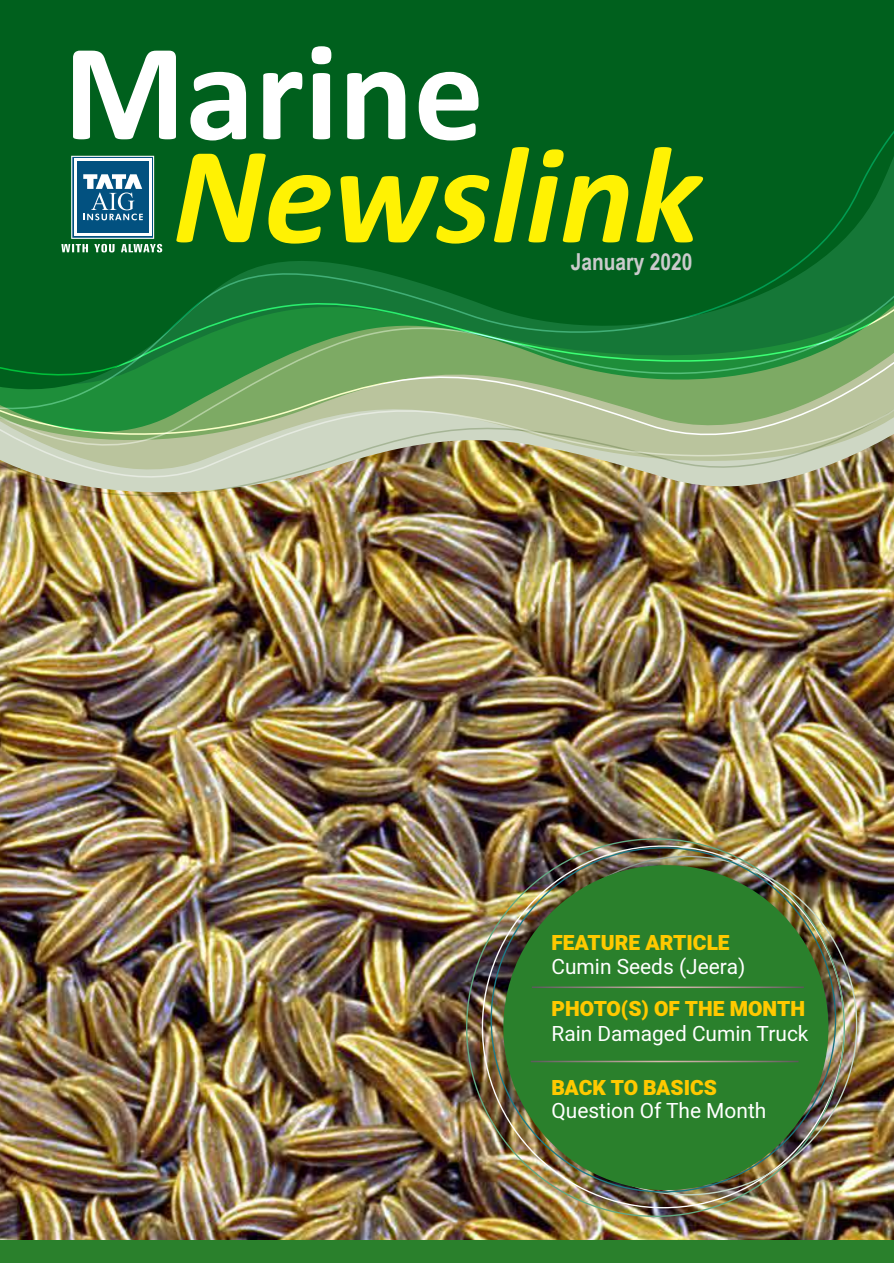
<style>
.page{position:relative;width:894px;height:1263px;background:#fff}
.page>*{position:absolute;margin:0;border:0;box-sizing:border-box;transform-origin:0 0}
.t1{font:italic 700 139.65px "Calibri";color:#fff203}
.t2{font:700 139.65px "Calibri";color:#fff}
.t3{font:700 23.4px "Arial Narrow";color:#cbcbcc}
.t4{font:20.85px "Heebo";color:#fff}
.t5{font:900 20.85px "Heebo";color:#ffc900}
</style>
<div class="page">
<img style="left:0;top:522px;width:893px;height:741px">
<img style="left:466px;top:838px;width:378px;height:379px">
<img style="left:843px;top:856px;width:14px;height:339px">
<img style="left:488px;top:841px;width:355px;height:356px">
<img style="left:503px;top:865px;width:325px;height:325px">
<img style="left:0;top:511px;width:893px;height:11px">
<img style="left:0;top:501px;width:893px;height:10px">
<img style="left:0;top:477px;width:893px;height:19px">
<img style="left:0;top:445px;width:893px;height:32px">
<svg style="left:0;top:0;width:893px;height:445px;background:#70a06d"></svg>
<svg style="left:0;top:18px;width:893px;height:391px;background:#146f2b"></svg>
<div style="left:0;top:1239px;width:893px;height:23px;background:#2a802c"></div>
<svg style="left:61px;top:156px;width:101px;height:96px"></svg>
<hr style="left:531px;top:986px;width:272px;height:2px;background:#fff">
<hr style="left:530px;top:1060px;width:268px;height:2px;background:#fff">
<h1 class="t2" style="left:63px;top:-6px;width:422px">Marine</h1>
<h1 class="t1" style="left:173px;top:97px;width:529px">Newslink</h1>
<p class="t3" style="left:570px;top:244px;width:123px">January 2020</p>
<p class="t5" style="left:551px;top:927px;width:179px">FEATURE ARTICLE</p>
<p class="t4" style="left:551px;top:951px;width:195px">Cumin Seeds (Jeera)</p>
<p class="t5" style="left:551px;top:994px;width:255px">PHOTO(S) OF THE MONTH</p>
<p class="t4" style="left:551px;top:1019px;width:258px">Rain Damaged Cumin Truck</p>
<p class="t5" style="left:551px;top:1072px;width:167px">BACK TO BASICS</p>
<p class="t4" style="left:551px;top:1096px;width:216px">Question Of The Month</p>
</div>
